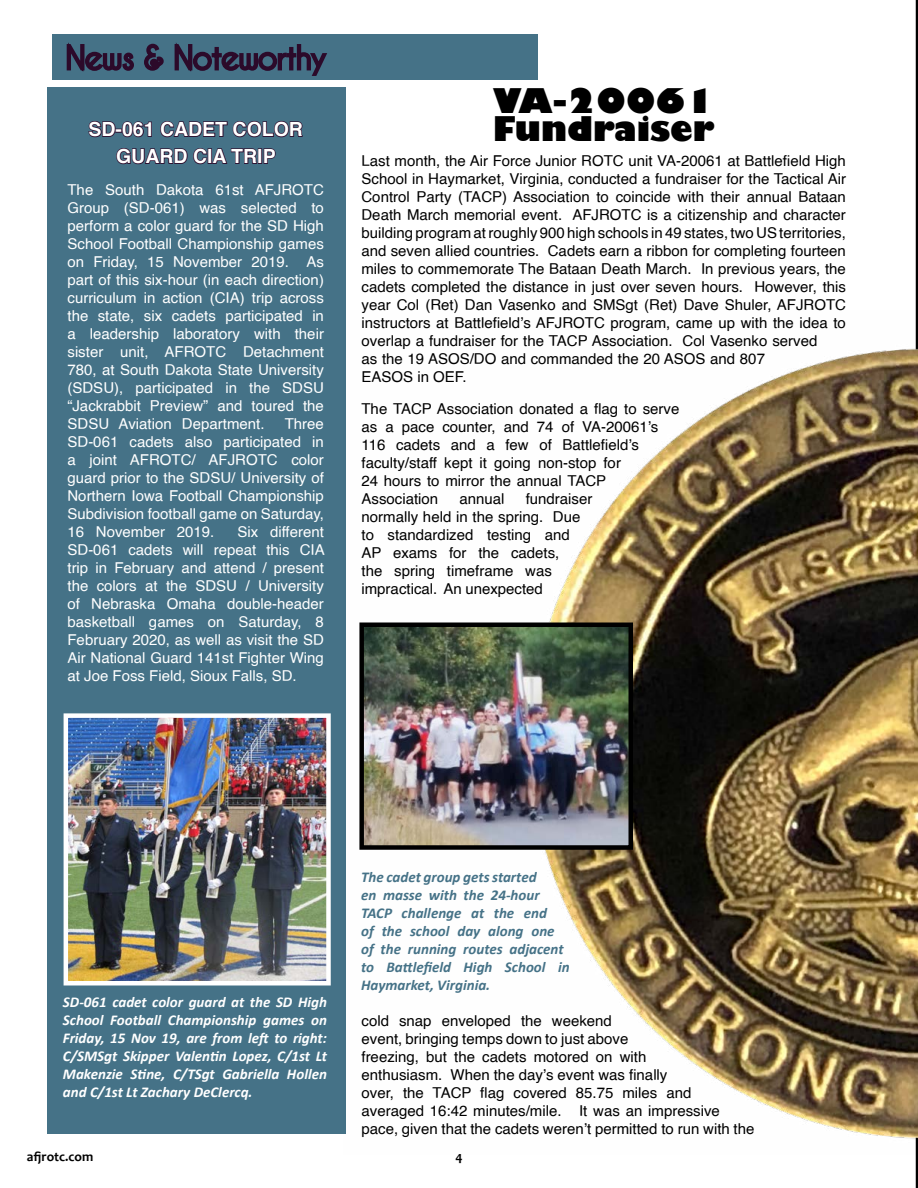
<style>
.page{position:relative;width:918px;height:1188px;background:#fff}
.page>*{position:absolute;margin:0;border:0;box-sizing:border-box;transform-origin:0 0}
.t1{font:800 33.15px/27.3px "Gill Sans";color:#000;scale:1.04 1}
.t2{font:700 19.5px/27px "Helvetica";color:#fff;text-align:center}
.t3{font:15px/18px "Helvetica";color:#000}
.t4{font:15px/18px "Helvetica";color:#fff;text-align:justify}
.t5{font:italic 700 15px/18px "Calibri";color:#fff;text-align:justify}
.t6{font:italic 700 15px/18px "Calibri";color:#457287}
.t7{font:700 13.5px "Candara";color:#000}
</style>
<div class="page">
<div style="left:916px;top:0;width:2px;height:1188px;border:2px solid #000"></div>
<div style="left:48px;top:87px;width:298px;height:1047px;background:#457287"></div>
<img style="left:69px;top:718px;width:257px;height:263px">
<div style="left:64px;top:713px;width:267px;height:273px;border:4px solid #fff"></div>
<img style="left:545px;top:310px;width:373px;height:845px">
<svg style="left:88px;top:121px;width:215px;height:44px"></svg>
<img style="left:364px;top:627px;width:264px;height:218px">
<div style="left:359px;top:622px;width:274px;height:228px;border:4px solid #000"></div>
<div style="left:52px;top:34px;width:486px;height:46px;background:#457287"></div>
<svg style="left:66px;top:42px;width:68px;height:30px"></svg>
<svg style="left:144px;top:43px;width:20px;height:28px"></svg>
<svg style="left:174px;top:43px;width:153px;height:33px"></svg>
<h2 class="t2" style="left:88px;top:116px;width:216px">SD-061 CADET COLOR<br>GUARD CIA TRIP</h2>
<p class="t4" style="left:68px;top:181px;width:258px">The South Dakota 61st AFJROTC Group (SD-061) was selected to perform a color guard for the SD High School Football Championship games on Friday, 15 November 2019. As part of this six-hour (in each direction) curriculum in action (CIA) trip across the state, six cadets participated in a leadership laboratory with their sister unit, AFROTC Detachment 780, at South Dakota State University (SDSU), participated in the SDSU “Jackrabbit Preview” and toured the SDSU Aviation Department.</p>
<p class="t4" style="left:68px;top:415px;width:258px;text-indent:217px">Three SD-061 cadets also participated in a joint AFROTC/ AFJROTC color guard prior to the SDSU/ University of Northern Iowa Football Championship Subdivision football game on Saturday, 16 November 2019.</p>
<p class="t4" style="left:68px;top:523px;width:259px;text-indent:170px">Six different SD-061 cadets will repeat this CIA trip in February and attend / present the colors at the SDSU / University of Nebraska Omaha double-header basketball games on Saturday, 8<br>February 2020, as well as visit the SD Air National Guard 141st Fighter Wing at Joe Foss Field, Sioux Falls, SD.</p>
<h1 class="t1" style="left:493px;top:90px;width:215px">VA-20061<br>Fundraiser</h1>
<p class="t3" style="left:362px;top:152px;width:486px">Last month, the Air Force Junior ROTC unit VA-20061 at Battlefield High School in Haymarket, Virginia, conducted a fundraiser for the Tactical Air Control Party (TACP) Association to coincide with their annual Bataan Death March memorial event. AFJROTC is a citizenship and character building program at roughly 900 high schools in 49 states, two US territories, and seven allied countries. Cadets earn a ribbon for completing fourteen miles to commemorate The Bataan Death March. In previous years, the cadets completed the distance in just over seven hours. However, this year Col (Ret) Dan Vasenko and SMSgt (Ret) Dave Shuler, AFJROTC instructors at Battlefield’s AFJROTC program, came up with the idea to overlap a fundraiser for the TACP Association. Col Vasenko served<br>as the 19 ASOS/DO and commanded the 20 ASOS and 807<br>EASOS in OEF.</p>
<p class="t3" style="left:362px;top:400px;width:319px">The TACP Association donated a flag to serve as a pace counter, and 74 of VA-20061’s 116 cadets and a few of Battlefield’s faculty/staff kept it going non-stop for<br>24 hours to mirror the annual TACP Association</p>
<p class="t3" style="left:362px;top:490px;width:232px;text-indent:164px">fundraiser normally held in the spring. Due to standardized testing and<br>AP exams for the cadets,<br>the spring timeframe was impractical. An unexpected</p>
<p class="t3" style="left:459px;top:490px;width:47px">annual</p>
<p class="t5" style="left:63px;top:993px;width:266px">SD-061 cadet color guard at the SD High School Football Championship games on Friday, 15 Nov 19, are from left to right:<br>C/SMSgt Skipper Valentin Lopez, C/1st Lt Makenzie Stine, C/TSgt Gabriella Hollen and C/1st Lt Zachary DeClercq.</p>
<p class="t6" style="left:361px;top:868px;width:210px">The cadet group gets started<br>en masse with the 24-hour<br>TACP challenge at the end<br>of the school day along one of the running routes adjacent to Battlefield High School in<br>Haymarket, Virginia.</p>
<p class="t3" style="left:362px;top:1012px;width:394px">cold snap enveloped the weekend<br>event, bringing temps down to just above<br>freezing, but the cadets motored on with<br>enthusiasm. When the day’s event was finally<br>over, the TACP flag covered 85.75 miles and averaged 16:42 minutes/mile. It was an impressive pace, given that the cadets weren’t permitted to run with the</p>
<p class="t7" style="left:27px;top:1148px;width:68px">afjrotc.com</p>
<p class="t7" style="left:455px;top:1148px;width:9px">4</p>
</div>
